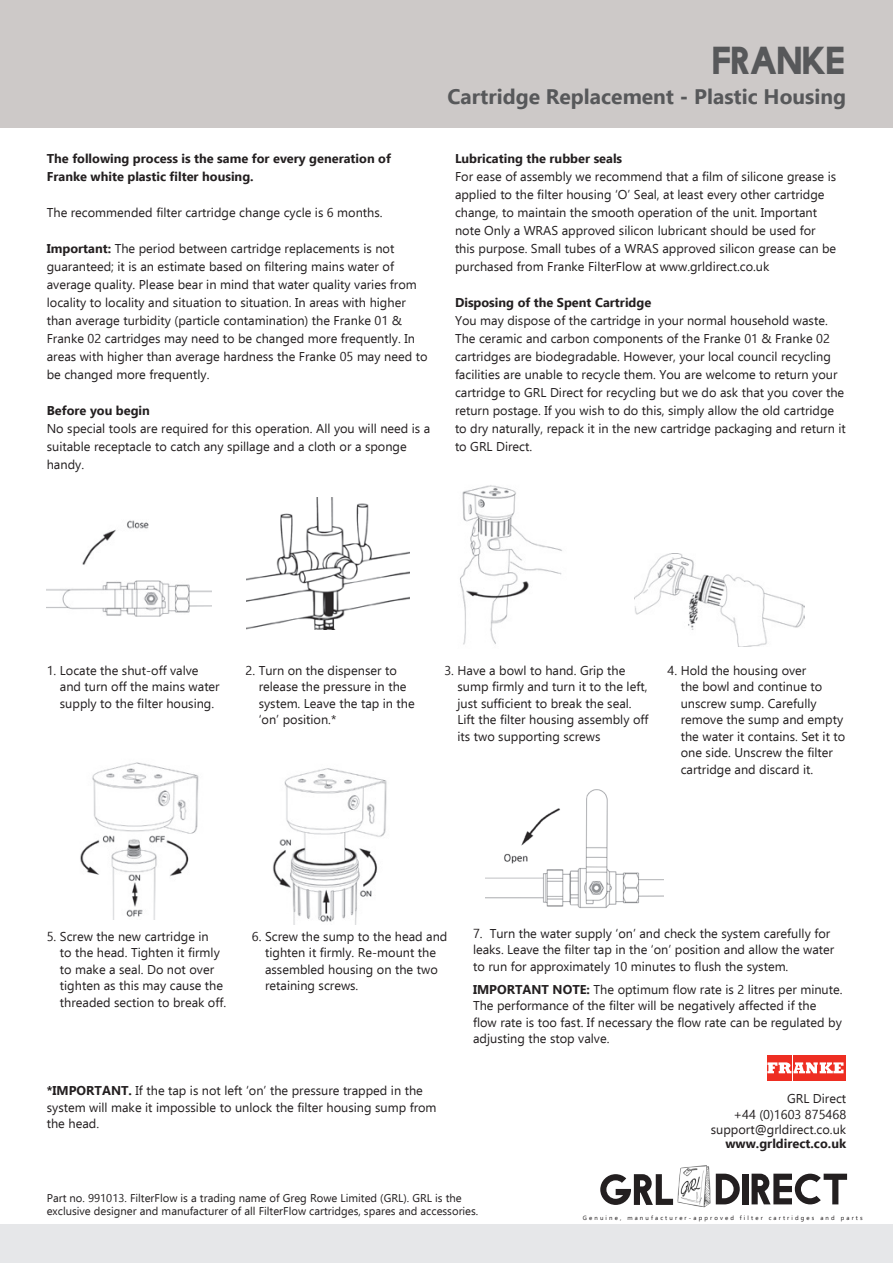
<style>
.page{position:relative;width:893px;height:1263px;background:#fff}
.page>*{position:absolute;margin:0;border:0;box-sizing:border-box;transform-origin:0 0}
.t1{font:36px "Facile Sans";letter-spacing:-.02em;color:#57585a}
.t2{font:700 21px "Ebrima";color:#57585a}
.t3{font:12.75px/16.5px "Ebrima";color:#231f20}
.t4{font:700 12.75px/18px "Ebrima";color:#231f20}
.t5{font:11.25px/13.5px "Ebrima";color:#231f20}
.t6{font:6.15px "Ebrima";letter-spacing:.35em;color:#231f20}
.s1{font-weight:700}
</style>
<div class="page">
<img style="left:80px;top:762px;width:119px;height:158px">
<img style="left:273px;top:768px;width:114px;height:157px">
<img style="left:486px;top:789px;width:178px;height:119px">
<img style="left:635px;top:554px;width:169px;height:93px">
<img style="left:47px;top:520px;width:165px;height:96px">
<img style="left:460px;top:485px;width:102px;height:160px">
<img style="left:247px;top:497px;width:162px;height:132px">
<div style="left:0;top:0;width:893px;height:128px;background:#cdc9c8"></div>
<div style="left:0;top:1225px;width:893px;height:38px;background:#e6e7e9"></div>
<div style="left:767px;top:1055px;width:25px;height:25px;background:#ee2e22"></div>
<div style="left:793px;top:1055px;width:25px;height:25px;background:#ee2e22"></div>
<div style="left:819px;top:1055px;width:26px;height:25px;background:#ee2e22"></div>
<svg style="left:767px;top:1062px;width:76px;height:11px"></svg>
<img style="left:677px;top:1165px;width:34px;height:43px">
<svg style="left:600px;top:1174px;width:73px;height:31px"></svg>
<svg style="left:716px;top:1174px;width:24px;height:30px"></svg>
<div style="left:743px;top:1174px;width:6px;height:30px;background:#231f20"></div>
<svg style="left:752px;top:1174px;width:95px;height:30px"></svg>
<p class="t4" style="left:47px;top:148px;width:346px">The following process is the same for every generation of<br>Franke white plastic filter housing.</p>
<p class="t3" style="left:47px;top:203px;width:337px">The recommended filter cartridge change cycle is 6 months.</p>
<p class="t3" style="left:47px;top:239px;width:382px;line-height:18px"><span class="s1">Important:</span> The period between cartridge replacements is not guaranteed; it is an estimate based on filtering mains water of average quality. Please bear in mind that water quality varies from locality to locality and situation to situation. In areas with higher than average turbidity (particle contamination) the Franke 01 &amp; Franke 02 cartridges may need to be changed more frequently. In areas with higher than average hardness the Franke 05 may need to be changed more frequently.</p>
<p class="t4" style="left:47px;top:400px;width:105px">Before you begin</p>
<p class="t3" style="left:47px;top:419px;width:385px">No special tools are required for this operation. All you will need is a</p>
<p class="t3" style="left:47px;top:437px;width:361px;line-height:18px">suitable receptacle to catch any spillage and a cloth or a sponge handy.</p>
<p class="t1" style="left:713px;top:40px;width:134px">FRANKE</p>
<p class="t2" style="left:447px;top:80px;width:400px">Cartridge Replacement - Plastic Housing</p>
<p class="t4" style="left:455px;top:148px;width:169px">Lubricating the rubber seals</p>
<p class="t3" style="left:455px;top:167px;width:383px;line-height:18px">For ease of assembly we recommend that a film of silicone grease is applied to the filter housing ‘O’ Seal, at least every other cartridge change, to maintain the smooth operation of the unit. Important note Only a WRAS approved silicon lubricant should be used for this purpose. Small tubes of a WRAS approved silicon grease can be purchased from Franke FilterFlow at www.grldirect.co.uk</p>
<p class="t4" style="left:455px;top:292px;width:198px">Disposing of the Spent Cartridge</p>
<p class="t3" style="left:455px;top:311px;width:392px;line-height:18px">You may dispose of the cartridge in your normal household waste.<br>The ceramic and carbon components of the Franke 01 &amp; Franke 02 cartridges are biodegradable. However, your local council recycling facilities are unable to recycle them. You are welcome to return your cartridge to GRL Direct for recycling but we do ask that you cover the return postage. If you wish to do this, simply allow the old cartridge to dry naturally, repack it in the new cartridge packaging and return it to GRL Direct.</p>
<p class="t3" style="left:60px;top:662px;width:161px;text-indent:-13px">1. Locate the shut-off valve and turn off the mains water supply to the filter housing.</p>
<p class="t3" style="left:259px;top:662px;width:158px;text-indent:-13px">2. Turn on the dispenser to release the pressure in the system. Leave the tap in the ‘on’ position.*</p>
<p class="t3" style="left:457px;top:662px;width:192px;text-indent:-13px">3. Have a bowl to hand. Grip the sump firmly and turn it to the left, just sufficient to break the seal.<br>Lift the filter housing assembly off its two supporting screws</p>
<p class="t3" style="left:681px;top:662px;width:166px;text-indent:-13px">4. Hold the housing over<br>the bowl and continue to unscrew sump. Carefully remove the sump and empty the water it contains. Set it to one side. Unscrew the filter cartridge and discard it.</p>
<p class="t3" style="left:60px;top:927px;width:168px;text-indent:-13px">5. Screw the new cartridge in<br>to the head. Tighten it firmly to make a seal. Do not over tighten as this may cause the threaded section to break off.</p>
<p class="t3" style="left:265px;top:927px;width:184px;text-indent:-13px">6. Screw the sump to the head and tighten it firmly. Re-mount the assembled housing on the two retaining screws.</p>
<p class="t3" style="left:473px;top:924px;width:363px">7. Turn the water supply ‘on’ and check the system carefully for leaks. Leave the filter tap in the ‘on’ position and allow the water to run for approximately 10 minutes to flush the system.</p>
<p class="t3" style="left:473px;top:981px;width:371px"><span class="s1">IMPORTANT NOTE:</span> The optimum flow rate is 2 litres per minute.<br>The performance of the filter will be negatively affected if the flow rate is too fast. If necessary the flow rate can be regulated by adjusting the stop valve.</p>
<p class="t3" style="left:47px;top:1082px;width:391px"><span class="s1">*IMPORTANT.</span> If the tap is not left ‘on’ the pressure trapped in the system will make it impossible to unlock the filter housing sump from the head.</p>
<p class="t5" style="left:47px;top:1190px;width:433px">Part no. 991013. FilterFlow is a trading name of Greg Rowe Limited (GRL). GRL is the exclusive designer and manufacturer of all FilterFlow cartridges, spares and accessories.</p>
<p class="t3" style="left:787px;top:1090px;width:61px">GRL Direct</p>
<p class="t3" style="left:733px;top:1105px;width:114px">+44 (0)1603 875468</p>
<p class="t3" style="left:711px;top:1121px;width:137px">support@grldirect.co.uk</p>
<p class="t4" style="left:725px;top:1133px;width:122px">www.grldirect.co.uk</p>
<p class="t6" style="left:583px;top:1213px;width:281px">Genuine, manufacturer-approved filter cartridges and parts</p>
</div>
